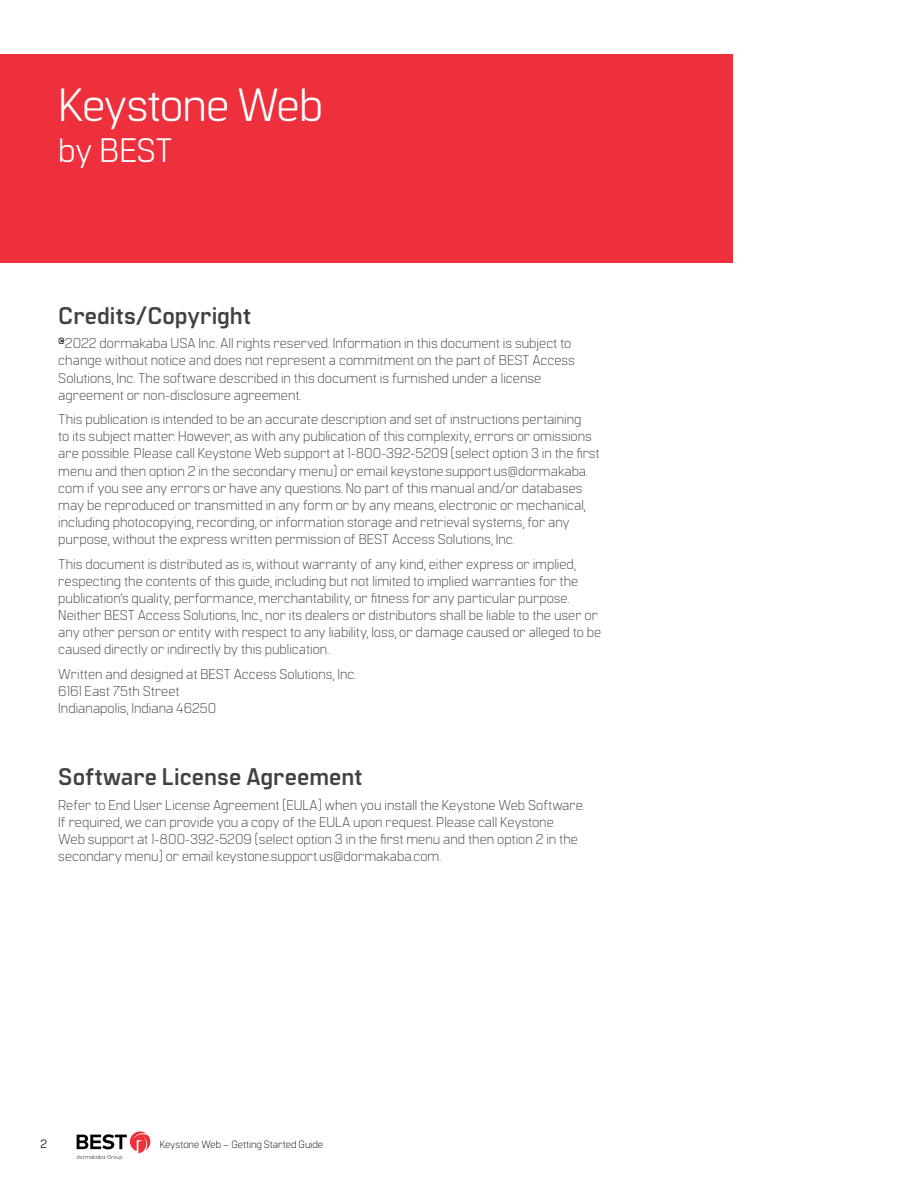
<style>
.page{position:relative;width:918px;height:1188px;background:#fff}
.page>*{position:absolute;margin:0;border:0;box-sizing:border-box;transform-origin:0 0}
.t1{font:46.5px "Manifold CF";letter-spacing:-.03em;color:#fff}
.t2{font:33.9px "Manifold CF";letter-spacing:-.015em;color:#fff}
.t3{font:700 24px "Manifold CF";color:#414042}
.t4{font:300 14.25px/17.1px "Manifold CF";color:#414042}
.t5{font:12px "Manifold CF";color:#000}
.t6{font:300 10.5px "Manifold CF";color:#000}
</style>
<div class="page">
<svg style="left:77px;top:1131px;width:73px;height:29px"></svg>
<div style="left:0;top:54px;width:733px;height:208px;background:#ee303c"></div>
<h1 class="t1" style="left:58px;top:78px;width:266px">Keystone Web</h1>
<h2 class="t2" style="left:58px;top:130px;width:116px">by BEST</h2>
<h3 class="t3" style="left:58px;top:302px;width:194px">Credits/Copyright</h3>
<p class="t4" style="left:58px;top:335px;width:518px"><sup>©</sup>2022 dormakaba USA Inc. All rights reserved. Information in this document is subject to change without notice and does not represent a commitment on the part of BEST Access Solutions, Inc. The software described in this document is furnished under a license agreement or non-disclosure agreement.</p>
<p class="t4" style="left:58px;top:411px;width:543px">This publication is intended to be an accurate description and set of instructions pertaining<br>to its subject matter. However, as with any publication of this complexity, errors or omissions are possible. Please call Keystone Web support at 1-800-392-5209 (select option 3 in the first menu and then option 2 in the secondary menu) or email keystone.support.us@dormakaba. com if you see any errors or have any questions. No part of this manual and/or databases may be reproduced or transmitted in any form or by any means, electronic or mechanical, including photocopying, recording, or information storage and retrieval systems, for any purpose, without the express written permission of BEST Access Solutions, Inc.</p>
<p class="t4" style="left:58px;top:555px;width:544px">This document is distributed as is, without warranty of any kind, either express or implied, respecting the contents of this guide, including but not limited to implied warranties for the publication’s quality, performance, merchantability, or fitness for any particular purpose.<br>Neither BEST Access Solutions, Inc., nor its dealers or distributors shall be liable to the user or any other person or entity with respect to any liability, loss, or damage caused or alleged to be caused directly or indirectly by this publication.</p>
<p class="t4" style="left:58px;top:665px;width:299px">Written and designed at BEST Access Solutions, Inc.<br>6161 East 75th Street<br>Indianapolis, Indiana 46250</p>
<h3 class="t3" style="left:58px;top:763px;width:306px">Software License Agreement</h3>
<p class="t4" style="left:58px;top:797px;width:528px">Refer to End User License Agreement (EULA) when you install the Keystone Web Software.<br>If required, we can provide you a copy of the EULA upon request. Please call Keystone<br>Web support at 1-800-392-5209 (select option 3 in the first menu and then option 2 in the secondary menu) or email keystone.support.us@dormakaba.com.</p>
<p class="t5" style="left:40px;top:1137px;width:8px">2</p>
<p class="t6" style="left:160px;top:1139px;width:165px">Keystone Web – Getting Started Guide</p>
</div>
